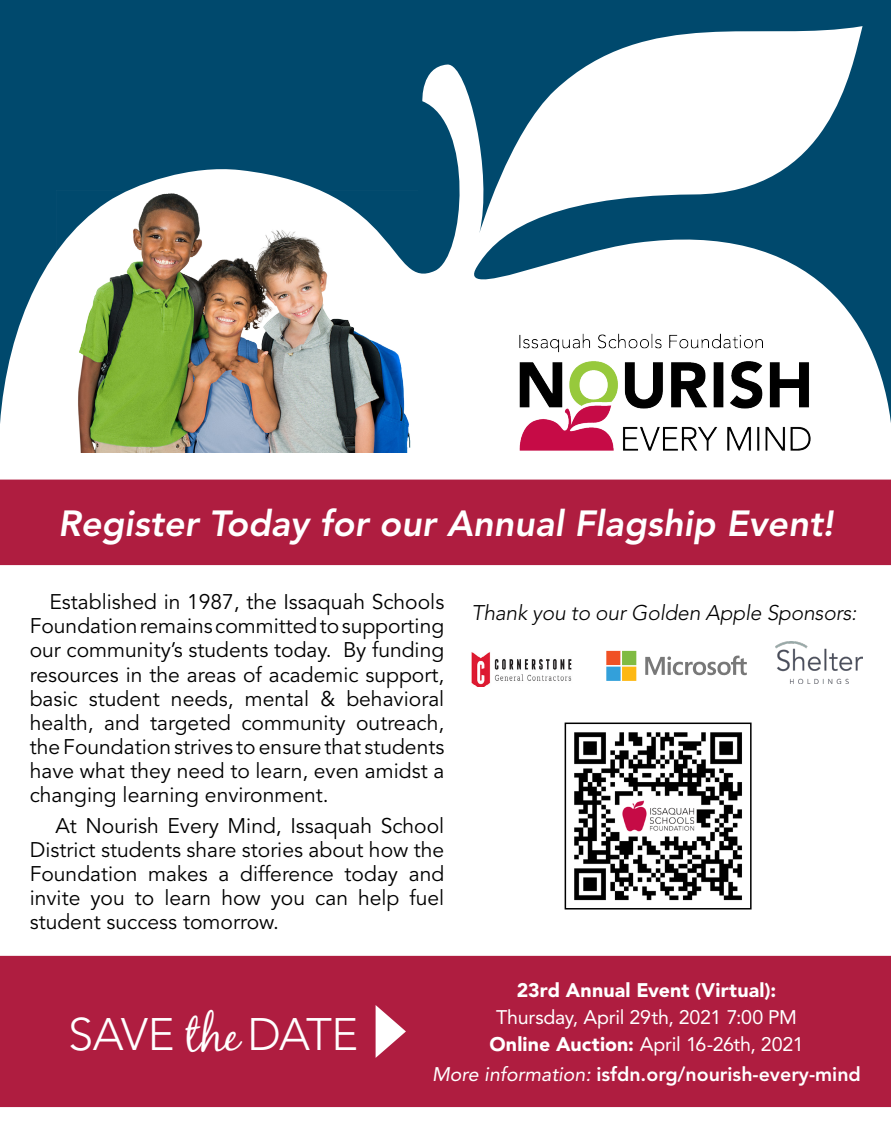
<style>
.page{position:relative;width:891px;height:1134px;background:#fff}
.page>*{position:absolute;margin:0;border:0;box-sizing:border-box;transform-origin:0 0}
.t1{font:300 45.15px "Avenir LT Std";letter-spacing:-.025em;color:#fff}
.t2{font:italic 800 36.15px "Avenir LT Std";color:#fff}
.t3{font:21.15px/24.2px "Avenir LT Std";color:#000;text-align:justify}
.t4{font:italic 300 21.15px "Avenir LT Std";letter-spacing:-.01em;color:#000}
.t5{font:19.5px/27.2px "Avenir LT Std";letter-spacing:-.01em;color:#fff;text-align:center}
.t6{font:800 19.5px "Avenir LT Std";color:#fff}
.t7{font:900 19.5px "Avenir LT Std";letter-spacing:.005em;color:#fff}
.s1{font-family:"Black Jack";font-weight:400}
.s2{font-weight:900}
.s3{font-weight:400;font-style:italic}
</style>
<div class="page">
<svg style="left:0;top:0;width:891px;height:424px;fill:#00496d"></svg>
<img style="left:504px;top:320px;width:320px;height:131px">
<img style="left:57px;top:190px;width:360px;height:263px">
<div style="left:0;top:956px;width:891px;height:151px;background:#af1d40"></div>
<svg style="left:376px;top:1005px;width:30px;height:53px"></svg>
<div style="left:0;top:480px;width:891px;height:85px;background:#af1d40"></div>
<img style="left:574px;top:732px;width:168px;height:169px">
<div style="left:565px;top:723px;width:187px;height:187px;border:2px solid #000"></div>
<svg style="left:606px;top:651px;width:141px;height:30px"></svg>
<img style="left:471px;top:652px;width:101px;height:35px">
<img style="left:775px;top:642px;width:87px;height:41px">
<h2 class="t2" style="left:58px;top:502px;width:777px">Register Today for our Annual Flagship Event!</h2>
<p class="t3" style="left:30px;top:591px;width:416px;text-indent:20px">Established in 1987, the Issaquah Schools Foundation remains committed to supporting our community’s students today. By funding resources in the areas of academic support, basic student needs, mental &amp; behavioral health, and targeted community outreach, the Foundation strives to ensure that students have what they need to learn, even amidst a changing learning environment.</p>
<p class="t3" style="left:30px;top:814px;width:416px;text-indent:26px">At Nourish Every Mind, Issaquah School District students share stories about how the Foundation makes a difference today and invite you to learn how you can help fuel student success tomorrow.</p>
<p class="t4" style="left:471px;top:601px;width:387px">Thank you to our Golden Apple Sponsors:</p>
<h1 class="t1" style="left:68px;top:1007px;width:292px">SAVE <span class="s1">the</span> DATE</h1>
<p class="t7" style="left:517px;top:978px;width:261px">23rd Annual Event (Virtual):</p>
<p class="t5" style="left:489px;top:1004px;width:316px">Thursday, April 29th, 2021 7:00 PM<br><span class="s2">Online Auction:</span> April 16-26th, 2021</p>
<p class="t6" style="left:432px;top:1063px;width:430px"><span class="s3">More information:</span> isfdn.org/nourish-every-mind</p>
</div>
